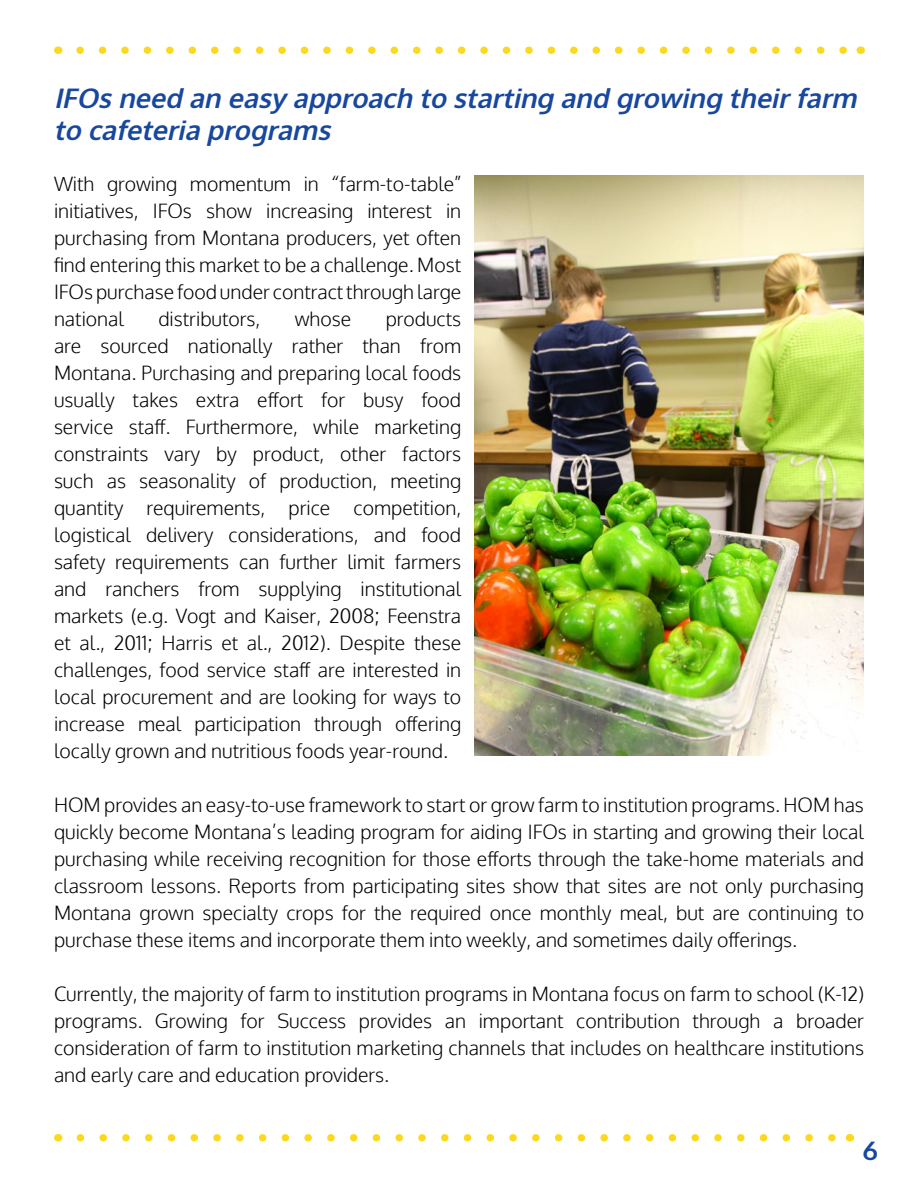
<style>
.page{position:relative;width:918px;height:1188px;background:#fff}
.page>*{position:absolute;margin:0;border:0;box-sizing:border-box;transform-origin:0 0}
.t1{font:italic 700 27px/32.4px "Oxygen";color:#17479e}
.t2{font:700 25.5px "Oxygen";color:#17479e}
.t3{font:300 19.5px/27px "Oxygen";color:#000;text-align:justify}
</style>
<div class="page">
<svg style="left:80px;top:1134px;width:756px;height:8px"></svg>
<svg style="left:80px;top:46px;width:767px;height:8px"></svg>
<img style="left:475px;top:176px;width:389px;height:580px">
<h1 class="t1" style="left:54px;top:83px;width:811px">IFOsneed an easy approach to starting and growing theirfarm to cafeteria programs</h1>
<p class="t3" style="left:54px;top:171px;width:409px">With growing momentum in “farm-to-table” initiatives, IFOs show increasing interest in purchasing from Montana producers, yet often find entering this market to be a challenge. Most IFOs purchase food under contract through large national</p>
<p class="t3" style="left:54px;top:306px;width:409px;text-indent:332px">products are sourced nationally rather than from Montana. Purchasing and preparing local foods usually takes extra effort for busy food service staff. Furthermore, while marketing constraints vary by product, other factors such as seasonality of production, meeting quantity requirements, price competition, logistical delivery considerations, and food safety requirements can further limit farmers and ranchers from supplying institutional markets (e.g. Vogt and Kaiser, 2008; Feenstra et al., 2011; Harris et al., 2012). Despite these challenges, food service staff are interested in local procurement and are looking for ways to increase meal participation through offering locally grown and nutritious foods year-round.</p>
<p class="t3" style="left:54px;top:792px;width:812px">HOM provides an easy-to-use framework to start or grow farm to institution programs. HOM has quickly become Montana’s leading program for aiding IFOs in starting and growing their local purchasing while receiving recognition for those efforts through the take-home materials and classroom lessons. Reports from participating sites show that sites are not only purchasing Montana grown specialty crops for the required once monthly meal, but are continuing to purchase these items and incorporate them into weekly, and sometimes daily offerings.</p>
<p class="t3" style="left:54px;top:981px;width:812px">Currently, the majority of farm to institution programs in Montana focus on farm to school (K-12) programs. Growing for Success provides an important contribution through a broader consideration of farm to institution marketing channels that includes on healthcare institutions and early care and education providers.</p>
<p class="t3" style="left:158px;top:306px;width:104px">distributors,</p>
<p class="t3" style="left:295px;top:306px;width:58px">whose</p>
<h2 class="t2" style="left:863px;top:1135px;width:16px">6</h2>
</div>
